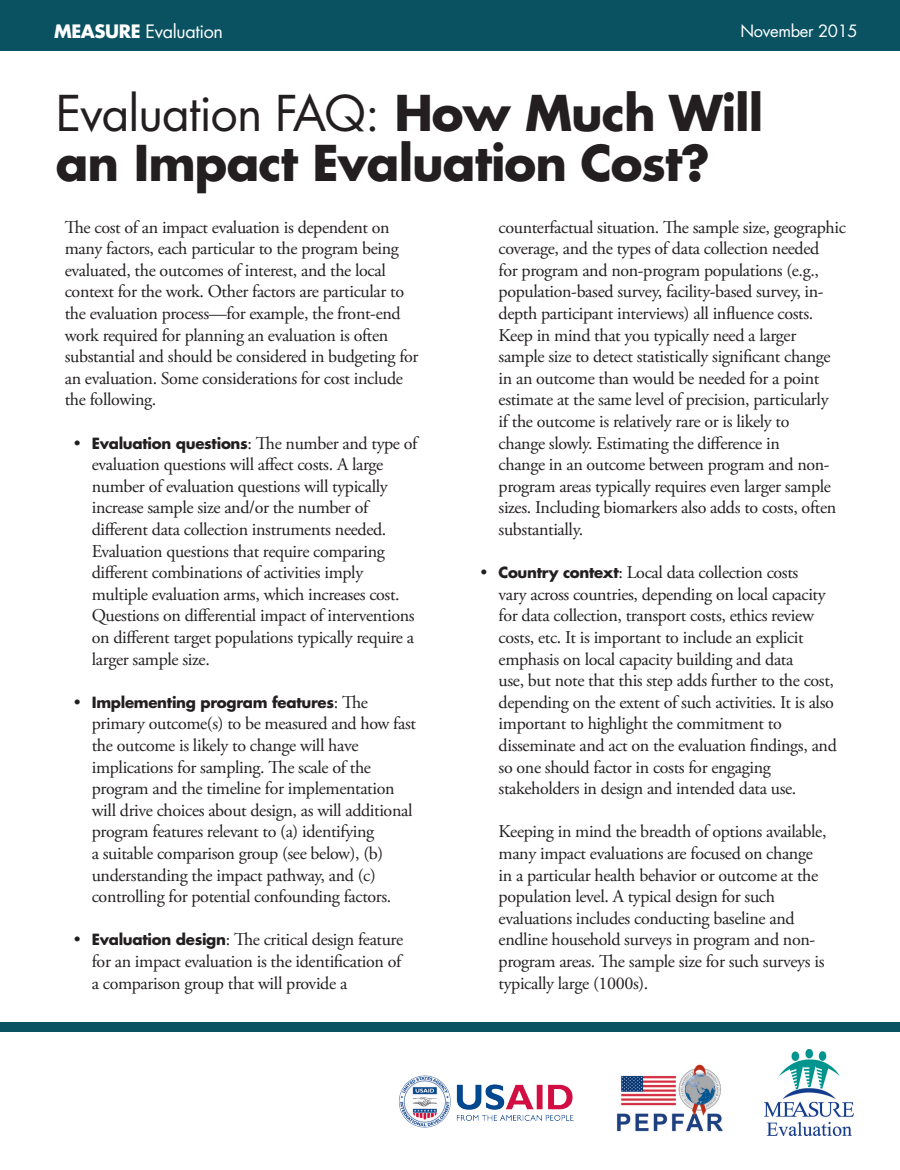
<style>
.page{position:relative;width:900px;height:1170px;background:#fff}
.page>*{position:absolute;margin:0;border:0;box-sizing:border-box;transform-origin:0 0}
.t1{font:700 48px/49.5px "Futura LT Pro";letter-spacing:-.02em;color:#231f20}
.t2{font:18px/21.6px "Adobe Garamond Pro";letter-spacing:-.02em;color:#231f20}
.t3{font:18px "Futura LT Pro";letter-spacing:-.02em;color:#fff}
.t4{font:16.5px "Futura LT Pro";letter-spacing:-.02em;color:#fff}
.t5{font:700 15px "Futura LT Pro";letter-spacing:-.02em;color:#231f20}
.s1{font-weight:700}
.s2{font-weight:400}
.s3{font-family:"Futura LT Pro";font-weight:700;font-size:15px}
.s4{font-family:"Adobe Garamond Pro";font-weight:400;font-size:18px}
</style>
<div class="page">
<div style="left:0;top:1022px;width:900px;height:10px;background:#0a5261"></div>
<div style="left:0;top:0;width:900px;height:51px;background:#0a5261"></div>
<img style="left:399px;top:1075px;width:175px;height:53px">
<img style="left:616px;top:1064px;width:107px;height:68px">
<img style="left:765px;top:1049px;width:89px;height:86px">
<p class="t3" style="left:54px;top:19px;width:171px"><span class="s1">MEASURE</span> Evaluation</p>
<p class="t4" style="left:740px;top:20px;width:119px">November 2015</p>
<p class="t1" style="left:56px;top:87px;width:709px"><span class="s2">Evaluation FAQ:</span> How Much Will an Impact Evaluation Cost?</p>
<p class="t2" style="left:65px;top:217px;width:355px">The cost of an impact evaluation is dependent on many factors, each particular to the program being evaluated, the outcomes of interest, and the local context for the work. Other factors are particular to the evaluation process—for example, the front-end work required for planning an evaluation is often substantial and should be considered in budgeting for an evaluation. Some considerations for cost include the following.</p>
<p class="t2" style="left:92px;top:433px;width:327px;text-indent:-18px">• <span class="s3">Evaluation questions</span>: The number and type of evaluation questions will affect costs. A large number of evaluation questions will typically increase sample size and/or the number of different data collection instruments needed.<br>Evaluation questions that require comparing different combinations of activities imply multiple evaluation arms, which increases cost.<br>Questions on differential impact of interventions on different target populations typically require a larger sample size.</p>
<p class="t5" style="left:74px;top:691px;width:296px"><span class="s4">•</span> Implementing program features<span class="s4">: The</span></p>
<p class="t2" style="left:92px;top:714px;width:326px">primary outcome(s) to be measured and how fast the outcome is likely to change will have implications for sampling. The scale of the program and the timeline for implementation will drive choices about design, as will additional program features relevant to (a) identifying<br>a suitable comparison group (see below), (b) understanding the impact pathway, and (c) controlling for potential confounding factors.</p>
<p class="t2" style="left:92px;top:930px;width:313px;text-align:justify;text-indent:-18px">• <span class="s3">Evaluation design</span>: The critical design feature for an impact evaluation is the identification of a comparison group that will provide a</p>
<p class="t2" style="left:499px;top:217px;width:349px">counterfactual situation. The sample size, geographic coverage, and the types of data collection needed<br>for program and non-program populations (e.g., population-based survey, facility-based survey, in&shy;depth participant interviews) all influence costs.<br>Keep in mind that you typically need a larger sample size to detect statistically significant change in an outcome than would be needed for a point estimate at the same level of precision, particularly<br>if the outcome is relatively rare or is likely to<br>change slowly. Estimating the difference in<br>change in an outcome between program and non&shy;program areas typically requires even larger sample sizes. Including biomarkers also adds to costs, often substantially.</p>
<p class="t2" style="left:499px;top:562px;width:340px;text-indent:-18px">• <span class="s3">Country context</span>: Local data collection costs<br>vary across countries, depending on local capacity for data collection, transport costs, ethics review costs, etc. It is important to include an explicit emphasis on local capacity building and data<br>use, but note that this step adds further to the cost, depending on the extent of such activities. It is also important to highlight the commitment to disseminate and act on the evaluation findings, and so one should factor in costs for engaging stakeholders in design and intended data use.</p>
<p class="t2" style="left:499px;top:822px;width:329px">Keeping in mind the breadth of options available, many impact evaluations are focused on change in a particular health behavior or outcome at the population level. A typical design for such evaluations includes conducting baseline and endline household surveys in program and non&shy;program areas. The sample size for such surveys is typically large (1000s).</p>
</div>
